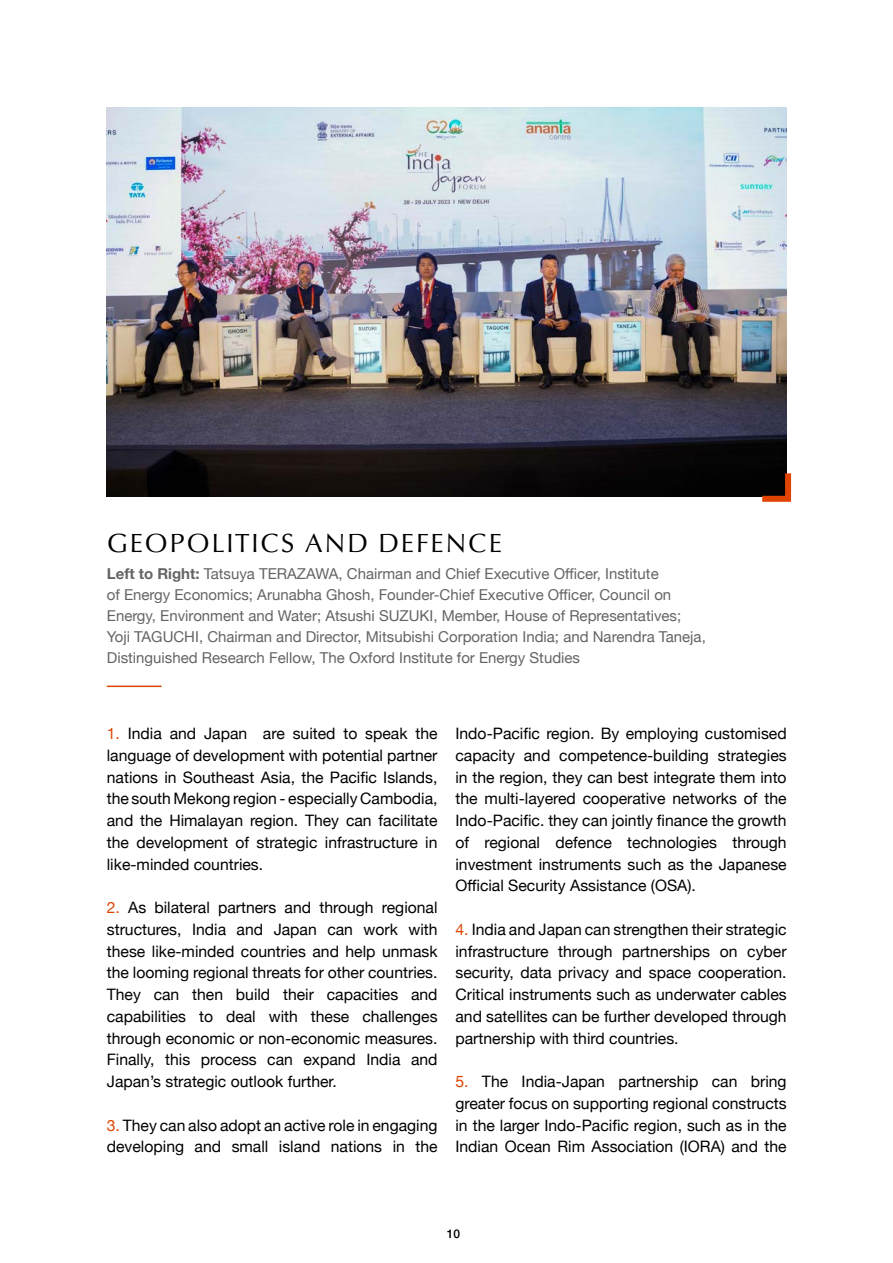
<style>
.page{position:relative;width:893px;height:1263px;background:#fff}
.page>*{position:absolute;margin:0;border:0;box-sizing:border-box;transform-origin:0 0}
.t1{font:27px "Classico URWTOT";letter-spacing:.075em;color:#000}
.t2{font:15.75px/21.8px "Helvetica Neue";color:#000;text-align:justify}
.t3{font:15px/21px "Helvetica Neue";color:#636466}
.t4{font:500 12px "Helvetica Neue";color:#000}
.s1{font-weight:700}
.s2{color:#e04403}
</style>
<div class="page">
<img style="left:107px;top:107px;width:680px;height:389px">
<svg style="left:756px;top:467px;width:36px;height:35px"></svg>
<hr style="left:107px;top:685px;width:55px;height:2px;background:#e04403">
<h1 class="t1" style="left:107px;top:526px;width:396px">GEOPOLITICS AND DEFENCE</h1>
<p class="t3" style="left:107px;top:564px;width:600px"><span class="s1">Left to Right:</span> Tatsuya TERAZAWA, Chairman and Chief Executive Officer, Institute<br>of Energy Economics; Arunabha Ghosh, Founder-Chief Executive Officer, Council on Energy, Environment and Water; Atsushi SUZUKI, Member, House of Representatives; Yoji TAGUCHI, Chairman and Director, Mitsubishi Corporation India; and Narendra Taneja, Distinguished Research Fellow, The Oxford Institute for Energy Studies</p>
<p class="t2" style="left:107px;top:723px;width:332px"><span class="s2">1.</span> India and Japan are suited to speak the language of development with potential partner nations in Southeast Asia, the Pacific Islands, the south Mekong region - especially Cambodia, and the Himalayan region. They can facilitate the development of strategic infrastructure in like-minded countries.</p>
<p class="t2" style="left:107px;top:897px;width:332px"><span class="s2">2.</span> As bilateral partners and through regional structures, India and Japan can work with these like-minded countries and help unmask the looming regional threats for other countries.<br>They can then build their capacities and capabilities to deal with these challenges through economic or non-economic measures.<br>Finally, this process can expand India and Japan’s strategic outlook further.</p>
<p class="t2" style="left:107px;top:1115px;width:332px"><span class="s2">3.</span> They can also adopt an active role in engaging developing and small island nations in the</p>
<p class="t2" style="left:455px;top:724px;width:333px">Indo-Pacific region. By employing customised capacity and competence-building strategies in the region, they can best integrate them into the multi-layered cooperative networks of the Indo-Pacific. they can jointly finance the growth of regional defence technologies through investment instruments such as the Japanese Official Security Assistance (OSA).</p>
<p class="t2" style="left:455px;top:919px;width:333px"><span class="s2">4.</span> India and Japan can strengthen their strategic infrastructure through partnerships on cyber security, data privacy and space cooperation.<br>Critical instruments such as underwater cables and satellites can be further developed through partnership with third countries.</p>
<p class="t2" style="left:455px;top:1072px;width:333px"><span class="s2">5.</span> The India-Japan partnership can bring greater focus on supporting regional constructs in the larger Indo-Pacific region, such as in the Indian Ocean Rim Association (IORA) and the</p>
<p class="t4" style="left:447px;top:1223px;width:15px">10</p>
</div>
